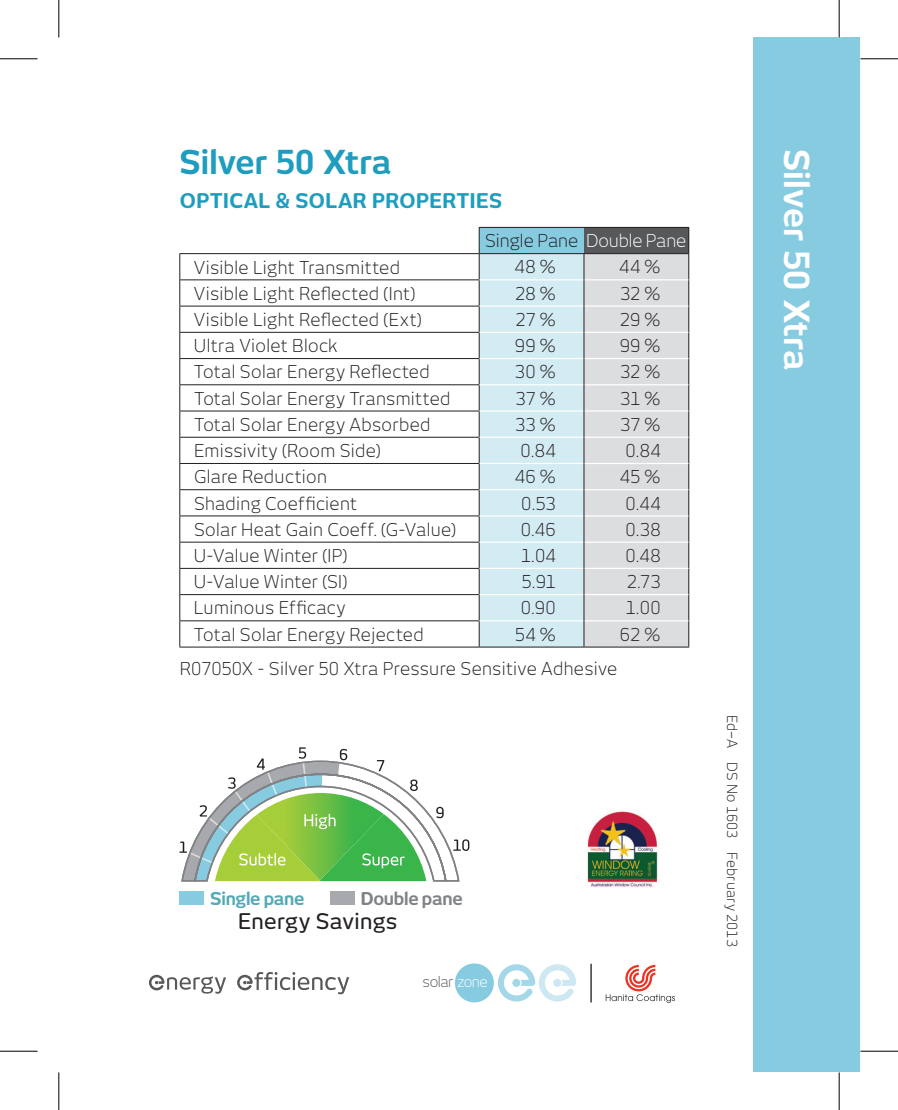
<style>
.page{position:relative;width:898px;height:1110px;background:#fff}
.page>*{position:absolute;margin:0;border:0;box-sizing:border-box;transform-origin:0 0}
.t1{font:700 34px "New June";color:#fff}
.t2{font:700 32.5px "New June";color:#1e9dbe}
.t3{font:500 21.25px "New June";letter-spacing:.015em;color:#231f20}
.t4{font:700 20px "New June";letter-spacing:.015em;color:#1e9dbe}
.t5{font:300 17.5px "New June";letter-spacing:.02em;color:#231f20}
.t6{font:300 17.5px "New June";letter-spacing:-.005em;color:#231f20}
.t7{font:700 17.5px "New June";letter-spacing:-.015em;color:#53a9b6}
.t8{font:700 17.5px "New June";letter-spacing:-.015em;color:#808285}
.t9{font:300 14.25px "New June";letter-spacing:-.04em;color:#57585a}
.t10{font:300 13.75px "New June";letter-spacing:.025em;color:#231f20}
.s1{color:#fff}
</style>
<div class="page">
<div style="left:753px;top:38px;width:107px;height:1034px;background:#87cbe1"></div>
<svg style="left:149px;top:974px;width:77px;height:19px"></svg>
<svg style="left:237px;top:972px;width:112px;height:22px"></svg>
<svg style="left:498px;top:964px;width:78px;height:37px"></svg>
<div style="left:512px;top:979px;width:8px;height:8px;background:#a4d7e8;border-radius:50%"></div>
<div style="left:454px;top:963px;width:39px;height:39px;background:#87cbe1;border-radius:50%"></div>
<div style="left:590px;top:964px;width:1px;height:38px;border:1px solid #57585a"></div>
<svg style="left:605px;top:965px;width:69px;height:38px"></svg>
<img style="left:587px;top:811px;width:71px;height:76px">
<div style="left:479px;top:227px;width:104px;height:27px;background:#87cbe1"></div>
<div style="left:583px;top:227px;width:105px;height:27px;background:#57585a"></div>
<div style="left:479px;top:254px;width:104px;height:392px;background:#d3ebf3"></div>
<div style="left:584px;top:254px;width:104px;height:392px;background:#dcdddf"></div>
<hr style="left:478px;top:227px;width:105px;height:1px;background:#231f20">
<hr style="left:583px;top:227px;width:105px;height:1px;background:#231f20">
<hr style="left:179px;top:253px;width:300px;height:1px;background:#231f20">
<hr style="left:179px;top:279px;width:300px;height:1px;background:#231f20">
<hr style="left:179px;top:306px;width:300px;height:1px;background:#231f20">
<hr style="left:179px;top:332px;width:300px;height:1px;background:#231f20">
<hr style="left:179px;top:358px;width:300px;height:1px;background:#231f20">
<hr style="left:179px;top:384px;width:300px;height:1px;background:#231f20">
<hr style="left:179px;top:410px;width:300px;height:1px;background:#231f20">
<hr style="left:179px;top:437px;width:300px;height:1px;background:#231f20">
<hr style="left:179px;top:463px;width:300px;height:1px;background:#231f20">
<hr style="left:179px;top:489px;width:300px;height:1px;background:#231f20">
<hr style="left:179px;top:515px;width:300px;height:1px;background:#231f20">
<hr style="left:179px;top:542px;width:300px;height:1px;background:#231f20">
<hr style="left:179px;top:568px;width:300px;height:1px;background:#231f20">
<hr style="left:179px;top:594px;width:300px;height:1px;background:#231f20">
<hr style="left:179px;top:620px;width:300px;height:1px;background:#231f20">
<svg style="left:179px;top:254px;width:1px;height:392px"></svg>
<svg style="left:688px;top:228px;width:1px;height:418px"></svg>
<hr style="left:179px;top:646px;width:300px;height:1px;background:#231f20">
<hr style="left:479px;top:646px;width:104px;height:1px;background:#231f20">
<hr style="left:583px;top:646px;width:105px;height:1px;background:#231f20">
<svg style="left:478px;top:228px;width:1px;height:418px"></svg>
<hr style="left:479px;top:279px;width:104px;height:1px;background:#fff">
<hr style="left:584px;top:279px;width:104px;height:1px;background:#fff">
<hr style="left:479px;top:305px;width:104px;height:2px;background:#fff">
<hr style="left:584px;top:305px;width:104px;height:2px;background:#fff">
<hr style="left:479px;top:332px;width:104px;height:1px;background:#fff">
<hr style="left:584px;top:332px;width:104px;height:1px;background:#fff">
<hr style="left:479px;top:358px;width:104px;height:1px;background:#fff">
<hr style="left:584px;top:358px;width:104px;height:1px;background:#fff">
<hr style="left:479px;top:384px;width:104px;height:1px;background:#fff">
<hr style="left:584px;top:384px;width:104px;height:1px;background:#fff">
<hr style="left:479px;top:410px;width:104px;height:2px;background:#fff">
<hr style="left:584px;top:410px;width:104px;height:2px;background:#fff">
<hr style="left:479px;top:436px;width:104px;height:2px;background:#fff">
<hr style="left:584px;top:436px;width:104px;height:2px;background:#fff">
<hr style="left:479px;top:463px;width:104px;height:1px;background:#fff">
<hr style="left:584px;top:463px;width:104px;height:1px;background:#fff">
<hr style="left:479px;top:489px;width:104px;height:1px;background:#fff">
<hr style="left:584px;top:489px;width:104px;height:1px;background:#fff">
<hr style="left:479px;top:515px;width:104px;height:1px;background:#fff">
<hr style="left:584px;top:515px;width:104px;height:1px;background:#fff">
<hr style="left:479px;top:541px;width:104px;height:2px;background:#fff">
<hr style="left:584px;top:541px;width:104px;height:2px;background:#fff">
<hr style="left:479px;top:568px;width:104px;height:1px;background:#fff">
<hr style="left:584px;top:568px;width:104px;height:1px;background:#fff">
<hr style="left:479px;top:594px;width:104px;height:1px;background:#fff">
<hr style="left:584px;top:594px;width:104px;height:1px;background:#fff">
<hr style="left:479px;top:620px;width:104px;height:1px;background:#fff">
<hr style="left:584px;top:620px;width:104px;height:1px;background:#fff">
<svg style="left:583px;top:254px;width:1px;height:392px"></svg>
<hr style="left:479px;top:253px;width:104px;height:1px;background:#231f20">
<hr style="left:583px;top:253px;width:105px;height:1px;background:#231f20">
<svg style="left:462px;top:839px;width:7px;height:12px"></svg>
<svg style="left:179px;top:747px;width:288px;height:135px"></svg>
<div style="left:330px;top:892px;width:25px;height:13px;background:#a8a9ad"></div>
<div style="left:179px;top:892px;width:25px;height:13px;background:#87cbe1"></div>
<hr style="left:0;top:58px;width:38px;height:1px;background:#000">
<hr style="left:860px;top:58px;width:37px;height:1px;background:#000">
<hr style="left:0;top:1050px;width:38px;height:1px;background:#000">
<hr style="left:860px;top:1050px;width:37px;height:1px;background:#000">
<hr style="left:58px;top:0;width:1px;height:37px;background:#000">
<hr style="left:58px;top:1072px;width:1px;height:38px;background:#000">
<hr style="left:838px;top:0;width:1px;height:37px;background:#000">
<hr style="left:838px;top:1072px;width:1px;height:38px;background:#000">
<h2 class="t2" style="left:179px;top:143px;width:213px">Silver 50 Xtra</h2>
<h1 class="t1" style="left:816px;top:149px;width:223px;rotate:90deg">Silver 50 Xtra</h1>
<p class="t4" style="left:180px;top:188px;width:324px">OPTICAL &amp; SOLAR PROPERTIES</p>
<p class="t6" style="left:485px;top:231px;width:202px">Single Pane <span class="s1">Double Pane</span></p>
<p class="t5" style="left:194px;top:257px;width:207px">Visible Light Transmitted</p>
<p class="t5" style="left:514px;top:257px;width:42px">48 %</p>
<p class="t5" style="left:619px;top:257px;width:43px">44 %</p>
<p class="t5" style="left:194px;top:283px;width:222px">Visible Light Reflected (Int)</p>
<p class="t5" style="left:515px;top:283px;width:42px">28 %</p>
<p class="t5" style="left:619px;top:283px;width:42px">32 %</p>
<p class="t5" style="left:194px;top:309px;width:229px">Visible Light Reflected (Ext)</p>
<p class="t5" style="left:515px;top:309px;width:42px">27 %</p>
<p class="t5" style="left:619px;top:309px;width:42px">29 %</p>
<p class="t5" style="left:194px;top:335px;width:145px">Ultra Violet Block</p>
<p class="t5" style="left:514px;top:335px;width:42px">99 %</p>
<p class="t5" style="left:619px;top:335px;width:42px">99 %</p>
<p class="t5" style="left:194px;top:362px;width:237px">Total Solar Energy Reflected</p>
<p class="t5" style="left:514px;top:362px;width:42px">30 %</p>
<p class="t5" style="left:619px;top:362px;width:42px">32 %</p>
<p class="t5" style="left:194px;top:388px;width:258px">Total Solar Energy Transmitted</p>
<p class="t5" style="left:515px;top:388px;width:42px">37 %</p>
<p class="t5" style="left:619px;top:388px;width:42px">31 %</p>
<p class="t5" style="left:194px;top:414px;width:238px">Total Solar Energy Absorbed</p>
<p class="t5" style="left:515px;top:414px;width:42px">33 %</p>
<p class="t5" style="left:620px;top:414px;width:42px">37 %</p>
<p class="t5" style="left:194px;top:440px;width:188px">Emissivity (Room Side)</p>
<p class="t5" style="left:520px;top:440px;width:37px">0.84</p>
<p class="t5" style="left:625px;top:440px;width:36px">0.84</p>
<p class="t5" style="left:194px;top:467px;width:134px">Glare Reduction</p>
<p class="t5" style="left:514px;top:467px;width:42px">46 %</p>
<p class="t5" style="left:619px;top:467px;width:42px">45 %</p>
<p class="t5" style="left:194px;top:493px;width:164px">Shading Coefficient</p>
<p class="t5" style="left:521px;top:493px;width:36px">0.53</p>
<p class="t5" style="left:625px;top:493px;width:36px">0.44</p>
<p class="t5" style="left:194px;top:519px;width:263px">Solar Heat Gain Coeff. (G-Value)</p>
<p class="t5" style="left:520px;top:519px;width:36px">0.46</p>
<p class="t5" style="left:625px;top:519px;width:36px">0.38</p>
<p class="t5" style="left:194px;top:545px;width:155px">U-Value Winter (IP)</p>
<p class="t5" style="left:520px;top:545px;width:36px">1.04</p>
<p class="t5" style="left:625px;top:545px;width:36px">0.48</p>
<p class="t5" style="left:194px;top:571px;width:155px">U-Value Winter (SI)</p>
<p class="t5" style="left:521px;top:571px;width:36px">5.91</p>
<p class="t5" style="left:626px;top:571px;width:35px">2.73</p>
<p class="t5" style="left:194px;top:598px;width:153px">Luminous Efficacy</p>
<p class="t5" style="left:520px;top:598px;width:36px">0.90</p>
<p class="t5" style="left:625px;top:598px;width:36px">1.00</p>
<p class="t5" style="left:194px;top:624px;width:231px">Total Solar Energy Rejected</p>
<p class="t5" style="left:514px;top:624px;width:42px">54 %</p>
<p class="t5" style="left:619px;top:624px;width:42px">62 %</p>
<p class="t5" style="left:180px;top:658px;width:439px">R07050X - Silver 50 Xtra Pressure Sensitive Adhesive</p>
<p class="t7" style="left:210px;top:888px;width:96px">Single pane</p>
<p class="t8" style="left:360px;top:888px;width:103px">Double pane</p>
<p class="t3" style="left:238px;top:909px;width:161px">Energy Savings</p>
<p class="t9" style="left:422px;top:973px;width:67px">solar <span class="s1">zone</span></p>
<p class="t10" style="left:739px;top:714px;width:233px;rotate:90deg">Ed–A DS No 1603 February 2013</p>
</div>
